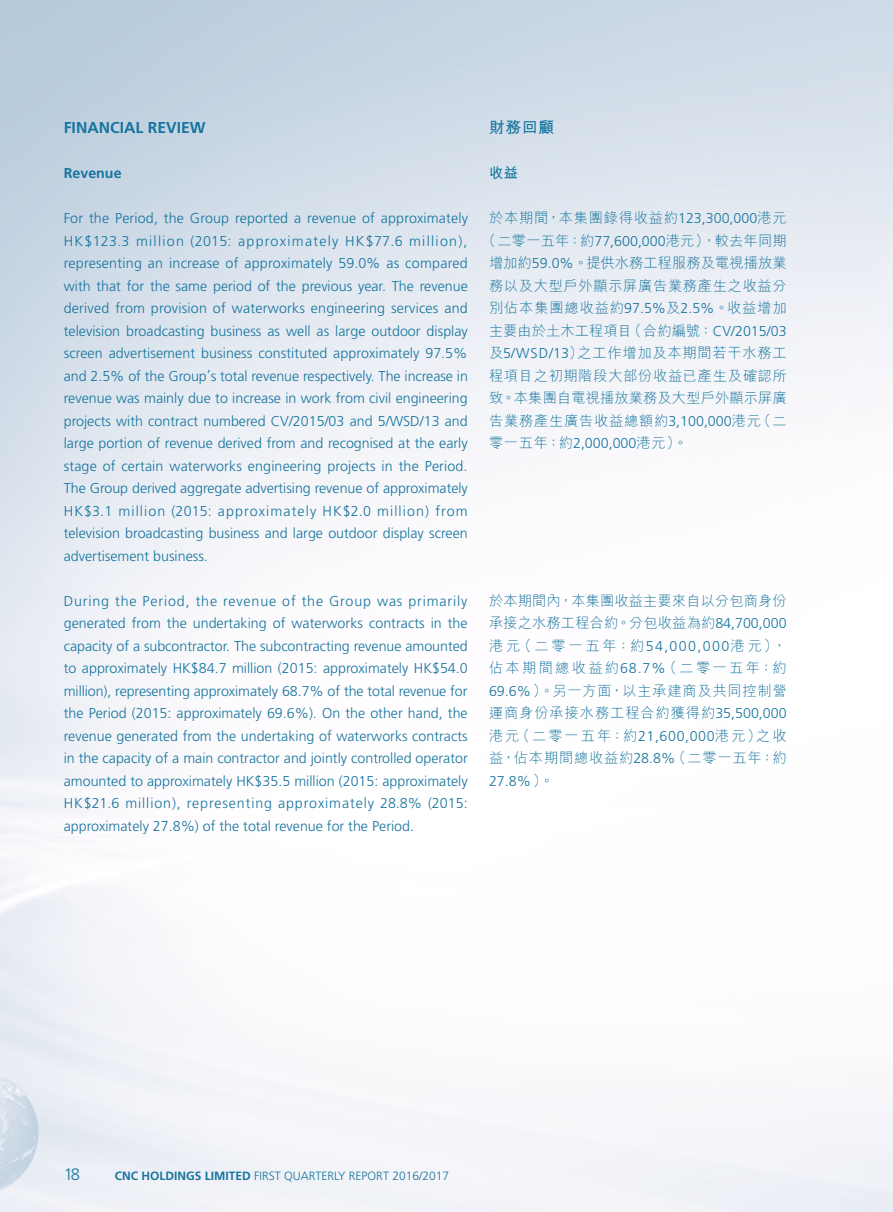
<style>
.page{position:relative;width:893px;height:1212px;background:#fff}
.page>*{position:absolute;margin:0;border:0;box-sizing:border-box;transform-origin:0 0}
.t1{font:300 16.5px "Frutiger LT Std";color:#16749e}
.Heading_1{font:700 15.75px "Frutiger LT Std";color:#16749e}
.C_Heading_1{font:700 15.75px "M Hei HK";color:#16749e}
.Body_Text{font:300 14.25px/22.5px "Frutiger LT Std";color:#16749e;text-align:justify}
.C_Body_Text{font:300 14.25px/22.5px "M Hei HK";letter-spacing:.045em;color:#16749e;text-align:justify}
.C_Body_Text-2{font:300 14.25px "M Hei HK";letter-spacing:.005em;color:#16749e}
.C_Body_Text-3{font:300 14.25px "M Hei HK";letter-spacing:.01em;color:#16749e}
.Heading_2{font:700 14.25px "Frutiger LT Std";color:#16749e}
.C_Heading_2{font:700 14.25px "M Hei HK";color:#16749e}
.t2{font:300 12px "Frutiger LT Std";color:#16749e}
.s1{font-family:"Frutiger LT Std"}
.s2{font-weight:700}
</style>
<div class="page">
<p class="Heading_1" style="left:64px;top:118px;width:143px">FINANCIAL REVIEW</p>
<p class="Heading_2" style="left:64px;top:165px;width:59px">Revenue</p>
<p class="Body_Text" style="left:64px;top:207px;width:406px">For the Period, the Group reported a revenue of approximately HK$123.3 million (2015: approximately HK$77.6 million), representing an increase of approximately 59.0% as compared with that for the same period of the previous year. The revenue derived from provision of waterworks engineering services and television broadcasting business as well as large outdoor display screen advertisement business constituted approximately 97.5% and 2.5% of the Group’s total revenue respectively. The increase in revenue was mainly due to increase in work from civil engineering projects with contract numbered CV/2015/03 and 5/WSD/13 and large portion of revenue derived from and recognised at the early stage of certain waterworks engineering projects in the Period.<br>The Group derived aggregate advertising revenue of approximately HK$3.1 million (2015: approximately HK$2.0 million) from television broadcasting business and large outdoor display screen advertisement business.</p>
<p class="Body_Text" style="left:64px;top:590px;width:406px">During the Period, the revenue of the Group was primarily generated from the undertaking of waterworks contracts in the capacity of a subcontractor. The subcontracting revenue amounted to approximately HK$84.7 million (2015: approximately HK$54.0 million), representing approximately 68.7% of the total revenue for the Period (2015: approximately 69.6%). On the other hand, the revenue generated from the undertaking of waterworks contracts in the capacity of a main contractor and jointly controlled operator amounted to approximately HK$35.5 million (2015: approximately HK$21.6 million), representing approximately 28.8% (2015: approximately 27.8%) of the total revenue for the Period.</p>
<p class="C_Heading_1" style="left:489px;top:116px;width:67px">財務回顧</p>
<p class="C_Heading_2" style="left:489px;top:163px;width:31px">收益</p>
<p class="C_Body_Text" style="left:489px;top:206px;width:299px">於本期間，本集團錄得收益約<span class="s1">123,300,000</span>港元</p>
<p class="C_Body_Text-3" style="left:482px;top:233px;width:306px">（二零一五年：約<span class="s1">77,600,000</span>港元），較去年同期</p>
<p class="C_Body_Text-2" style="left:489px;top:256px;width:299px">增加約<span class="s1">59.0%</span>。提供水務工程服務及電視播放業</p>
<p class="C_Body_Text" style="left:489px;top:274px;width:299px">務以及大型戶外顯示屏廣告業務產生之收益分</p>
<p class="C_Body_Text" style="left:489px;top:296px;width:299px">別佔本集團總收益約<span class="s1">97.5%</span>及<span class="s1">2.5%</span>。收益增加</p>
<p class="C_Body_Text-2" style="left:489px;top:323px;width:299px">主要由於土木工程項目（合約編號：<span class="s1">CV/2015/03</span></p>
<p class="C_Body_Text" style="left:489px;top:341px;width:299px">及<span class="s1">5/WSD/13</span>）之工作增加及本期間若干水務工</p>
<p class="C_Body_Text" style="left:489px;top:364px;width:299px">程項目之初期階段大部份收益已產生及確認所</p>
<p class="C_Body_Text-3" style="left:489px;top:391px;width:299px">致。本集團自電視播放業務及大型戶外顯示屏廣</p>
<p class="C_Body_Text" style="left:489px;top:409px;width:299px">告業務產生廣告收益總額約<span class="s1">3,100,000</span>港元（二</p>
<p class="C_Body_Text" style="left:489px;top:431px;width:200px">零一五年：約<span class="s1">2,000,000</span>港元）。</p>
<p class="C_Body_Text" style="left:489px;top:589px;width:299px">於本期間內，本集團收益主要來自以分包商身份承接之水務工程合約。分包收益為約<span class="s1">84,700,000</span>港元（二零一五年：約<span class="s1">54,000,000</span>港元），佔本期間總收益約<span class="s1">68.7%</span>（二零一五年：約<span class="s1">69.6%</span>）。另一方面，以主承建商及共同控制營運商身份承接水務工程合約獲得約<span class="s1">35,500,000</span>港元（二零一五年：約<span class="s1">21,600,000</span>港元）之收益，佔本期間總收益約<span class="s1">28.8%</span>（二零一五年：約<span class="s1">27.8%</span>）。</p>
<p class="t1" style="left:64px;top:1165px;width:18px">18</p>
<p class="t2" style="left:115px;top:1169px;width:336px"><span class="s2">CNC HOLDINGS LIMITED</span> FIRST QUARTERLY REPORT 2016/2017</p>
</div>
